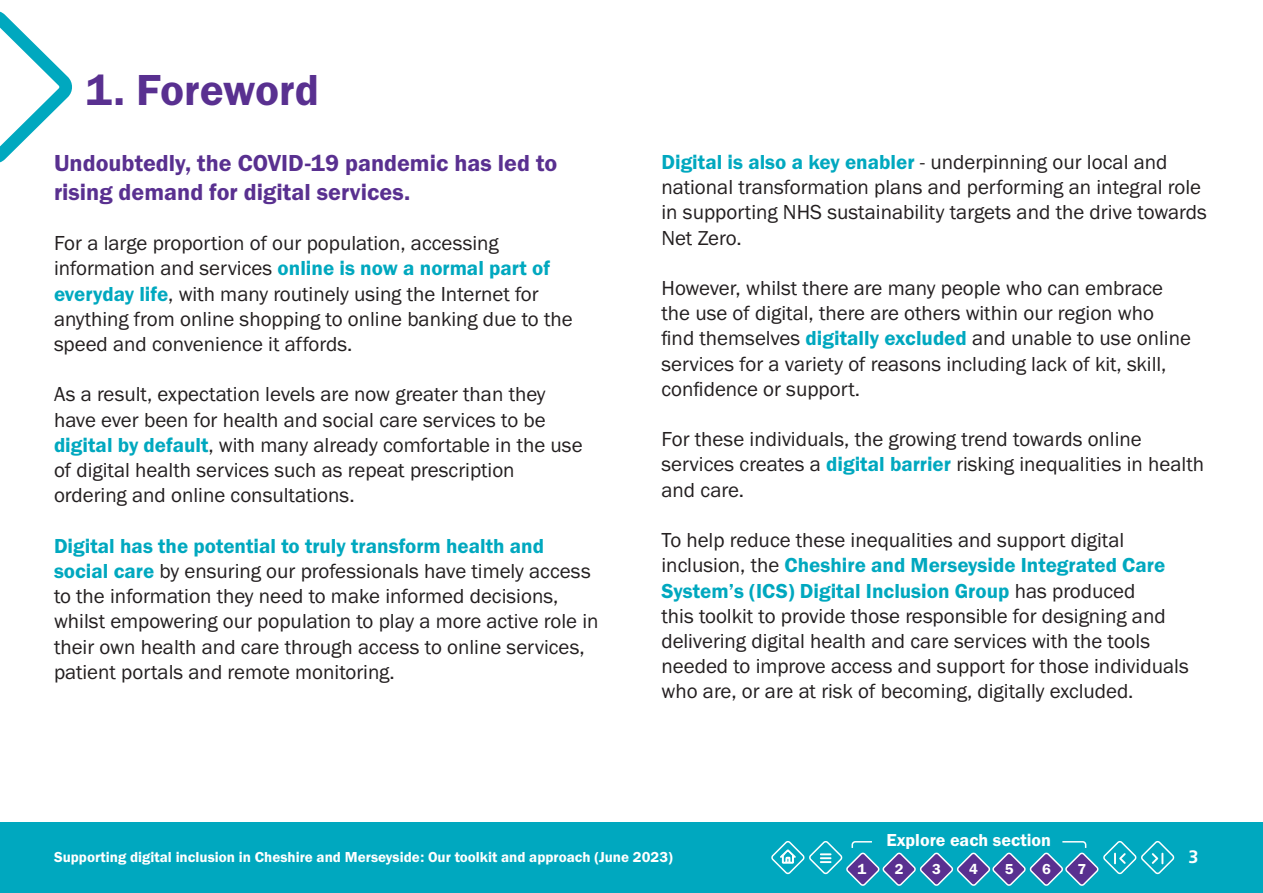
<style>
.page{position:relative;width:1263px;height:893px;background:#fff}
.page>*{position:absolute;margin:0;border:0;box-sizing:border-box;transform-origin:0 0}
.t1{font:45px "Franklin Gothic URW Dem";letter-spacing:-.005em;color:#593090}
.t2{font:24px/28.8px "Franklin Gothic URW Dem";color:#593090}
.t3{font:21px/25.2px "Franklin Gothic URW Boo";color:#231f20}
.t4{font:18px "Franklin Gothic URW Dem";color:#fff}
.t5{font:700 18px "Frutiger LT Std";color:#fff}
.t6{font:15px "Franklin Gothic URW Dem";color:#fff}
.s1{font-family:"Franklin Gothic URW Dem";color:#00a8bf}
</style>
<div class="page">
<div style="left:0;top:823px;width:1263px;height:70px;background:#00a8bf"></div>
<svg style="left:0;top:11px;width:72px;height:152px"></svg>
<svg style="left:771px;top:841px;width:404px;height:45px"></svg>
<p class="t1" style="left:85px;top:62px;width:235px">1. Foreword</p>
<p class="t2" style="left:54px;top:148px;width:505px">Undoubtedly, the COVID-19 pandemic has led to rising demand for digital services.</p>
<p class="t3" style="left:54px;top:230px;width:520px">For a large proportion of our population, accessing information and services <span class="s1">online is now a normal part of everyday life</span>, with many routinely using the Internet for anything from online shopping to online banking due to the speed and convenience it affords.</p>
<p class="t3" style="left:54px;top:381px;width:530px">As a result, expectation levels are now greater than they have ever been for health and social care services to be <span class="s1">digital by default</span>, with many already comfortable in the use of digital health services such as repeat prescription ordering and online consultations.</p>
<p class="t3" style="left:54px;top:533px;width:546px"><span class="s1">Digital has the potential to truly transform health and social care</span> by ensuring our professionals have timely access to the information they need to make informed decisions, whilst empowering our population to play a more active role in their own health and care through access to online services, patient portals and remote monitoring.</p>
<p class="t3" style="left:661px;top:149px;width:547px"><span class="s1">Digital is also a key enabler</span> - underpinning our local and national transformation plans and performing an integral role in supporting NHS sustainability targets and the drive towards Net Zero.</p>
<p class="t3" style="left:661px;top:275px;width:531px">However, whilst there are many people who can embrace the use of digital, there are others within our region who find themselves <span class="s1">digitally excluded</span> and unable to use online services for a variety of reasons including lack of kit, skill, confidence or support.</p>
<p class="t3" style="left:661px;top:426px;width:544px">For these individuals, the growing trend towards online services creates a <span class="s1">digital barrier</span> risking inequalities in health and care.</p>
<p class="t3" style="left:661px;top:527px;width:529px">To help reduce these inequalities and support digital inclusion, the <span class="s1">Cheshire and Merseyside Integrated Care System’s (ICS) Digital Inclusion Group</span> has produced<br>this toolkit to provide those responsible for designing and delivering digital health and care services with the tools needed to improve access and support for those individuals who are, or are at risk of becoming, digitally excluded.</p>
<p class="t6" style="left:54px;top:848px;width:620px">Supporting digital inclusion in Cheshire and Merseyside: Our toolkit and approach (June 2023)</p>
<p class="t4" style="left:886px;top:829px;width:166px">Explore each section</p>
<p class="t6" style="left:857px;top:859px;width:10px">1</p>
<p class="t6" style="left:895px;top:859px;width:10px">2</p>
<p class="t6" style="left:932px;top:859px;width:10px">3</p>
<p class="t6" style="left:969px;top:859px;width:10px">4</p>
<p class="t6" style="left:1005px;top:859px;width:10px">5</p>
<p class="t6" style="left:1042px;top:859px;width:10px">6</p>
<p class="t6" style="left:1077px;top:859px;width:10px">7</p>
<p class="t5" style="left:1188px;top:847px;width:12px">3</p>
</div>
